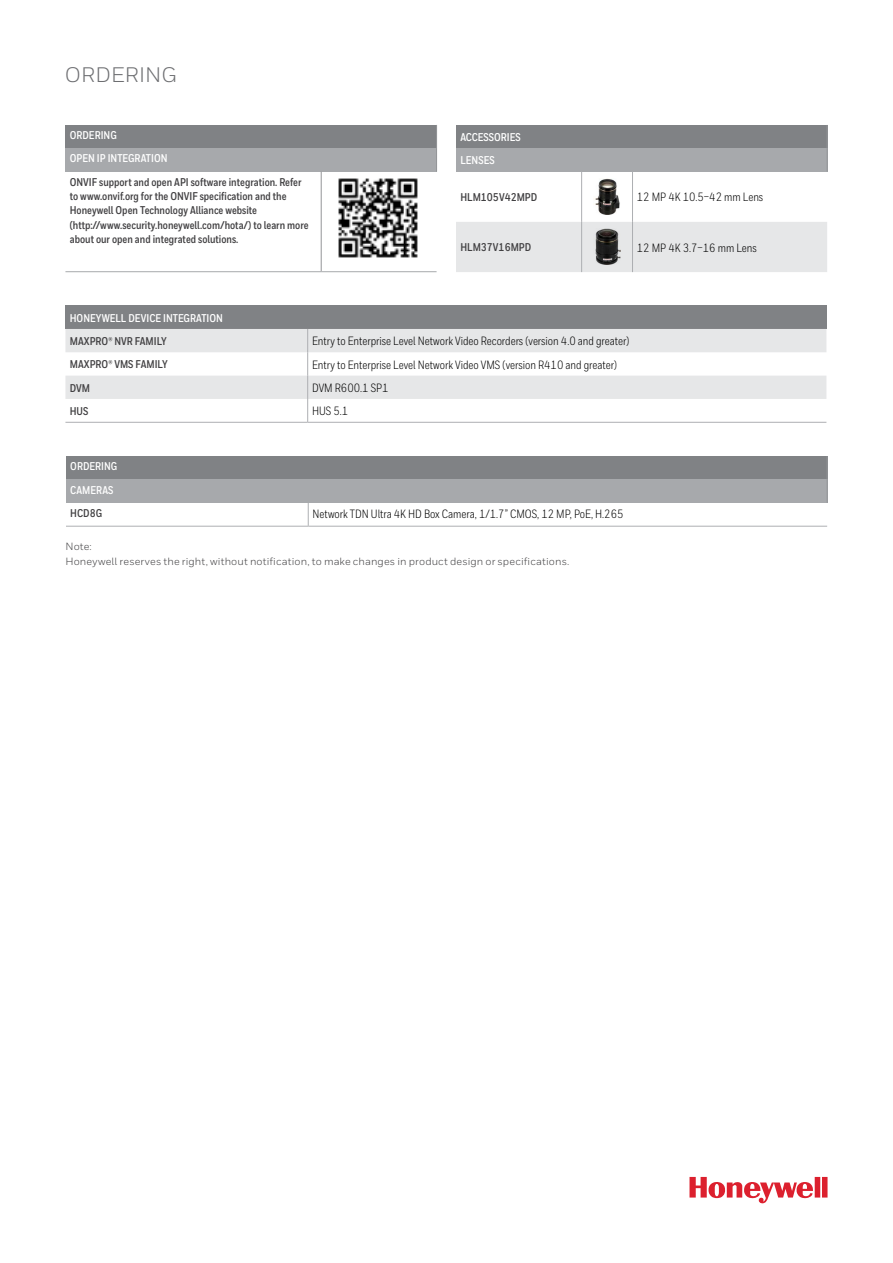
<style>
.page{position:relative;width:893px;height:1263px;background:#fff}
.page>*{position:absolute;margin:0;border:0;box-sizing:border-box;transform-origin:0 0}
.t1{font:21px "Honeywell Sans";letter-spacing:.005em;color:#6d6e71}
.t2{font:12px "Honeywell Cond";color:#000}
.t3{font:700 11.25px/14.2px "Honeywell Cond";color:#414042}
.t4{font:700 11.25px/23.4px "Honeywell Cond";color:#fff}
.t5{font:10.5px/15px "Honeywell Sans";letter-spacing:.01em;color:#414042}
</style>
<div class="page">
<svg style="left:689px;top:1177px;width:138px;height:26px"></svg>
<div style="left:456px;top:125px;width:371px;height:23px;background:#808285"></div>
<div style="left:456px;top:148px;width:371px;height:24px;background:#a7a9ac"></div>
<div style="left:456px;top:222px;width:371px;height:50px;background:#e6e7e8"></div>
<svg style="left:827px;top:125px;width:1px;height:47px"></svg>
<hr style="left:581px;top:172px;width:1px;height:50px;background:#adafb2">
<hr style="left:632px;top:172px;width:1px;height:50px;background:#adafb2">
<hr style="left:581px;top:222px;width:1px;height:50px;background:#adafb2">
<hr style="left:632px;top:222px;width:1px;height:50px;background:#adafb2">
<img style="left:595px;top:179px;width:25px;height:36px">
<img style="left:594px;top:229px;width:27px;height:36px">
<div style="left:66px;top:456px;width:761px;height:23px;background:#808285"></div>
<div style="left:66px;top:479px;width:761px;height:24px;background:#a7a9ac"></div>
<svg style="left:827px;top:456px;width:1px;height:47px"></svg>
<svg style="left:308px;top:503px;width:1px;height:23px"></svg>
<hr style="left:66px;top:526px;width:242px;height:1px;background:#adafb2">
<hr style="left:308px;top:526px;width:519px;height:1px;background:#adafb2">
<div style="left:65px;top:125px;width:372px;height:23px;background:#808285"></div>
<div style="left:65px;top:148px;width:372px;height:24px;background:#a7a9ac"></div>
<hr style="left:65px;top:271px;width:256px;height:1px;background:#a7a9ac">
<hr style="left:321px;top:271px;width:116px;height:1px;background:#a7a9ac">
<svg style="left:436px;top:125px;width:1px;height:47px"></svg>
<hr style="left:321px;top:172px;width:1px;height:99px;background:#939598">
<img style="left:338px;top:178px;width:80px;height:80px">
<div style="left:65px;top:306px;width:761px;height:23px;background:#808285"></div>
<svg style="left:65px;top:329px;width:761px;height:70px;fill:#e6e7e8"></svg>
<svg style="left:307px;top:329px;width:1px;height:93px"></svg>
<hr style="left:65px;top:422px;width:243px;height:1px;background:#adafb2">
<hr style="left:308px;top:422px;width:518px;height:1px;background:#adafb2">
<h1 class="t1" style="left:65px;top:62px;width:113px">ORDERING</h1>
<p class="t4" style="left:70px;top:124px;width:99px">ORDERING<br>OPEN IP INTEGRATION</p>
<p class="t3" style="left:70px;top:175px;width:240px">ONVIF support and open API software integration. Refer to www.onvif.org for the ONVIF specification and the Honeywell Open Technology Alliance website (http://www.security.honeywell.com/hota/) to learn more about our open and integrated solutions.</p>
<p class="t4" style="left:460px;top:126px;width:62px">ACCESSORIES<br>LENSES</p>
<p class="t3" style="left:460px;top:190px;width:78px">HLM105V42MPD</p>
<p class="t2" style="left:637px;top:190px;width:128px">12 MP 4K 10.5–42 mm Lens</p>
<p class="t3" style="left:460px;top:241px;width:72px">HLM37V16MPD</p>
<p class="t2" style="left:637px;top:240px;width:122px">12 MP 4K 3.7–16 mm Lens</p>
<p class="t4" style="left:70px;top:306px;width:155px">HONEYWELL DEVICE INTEGRATION</p>
<p class="t3" style="left:70px;top:334px;width:99px">MAXPRO® NVR FAMILY</p>
<p class="t2" style="left:312px;top:334px;width:319px">Entry to Enterprise Level Network Video Recorders (version 4.0 and greater)</p>
<p class="t3" style="left:70px;top:358px;width:99px">MAXPRO® VMS FAMILY</p>
<p class="t2" style="left:312px;top:357px;width:307px">Entry to Enterprise Level Network Video VMS (version R410 and greater)</p>
<p class="t3" style="left:70px;top:381px;width:22px">DVM</p>
<p class="t2" style="left:312px;top:381px;width:78px">DVM R600.1 SP1</p>
<p class="t3" style="left:70px;top:404px;width:20px">HUS</p>
<p class="t2" style="left:312px;top:404px;width:38px">HUS 5.1</p>
<p class="t4" style="left:70px;top:455px;width:48px">ORDERING<br>CAMERAS</p>
<p class="t3" style="left:70px;top:506px;width:33px">HCD8G</p>
<p class="t2" style="left:313px;top:506px;width:312px">Network TDN Ultra 4K HD Box Camera, 1/1.7” CMOS, 12 MP, PoE, H.265</p>
<p class="t5" style="left:65px;top:539px;width:505px">Note:<br>Honeywell reserves the right, without notification, to make changes in product design or specifications.</p>
</div>
